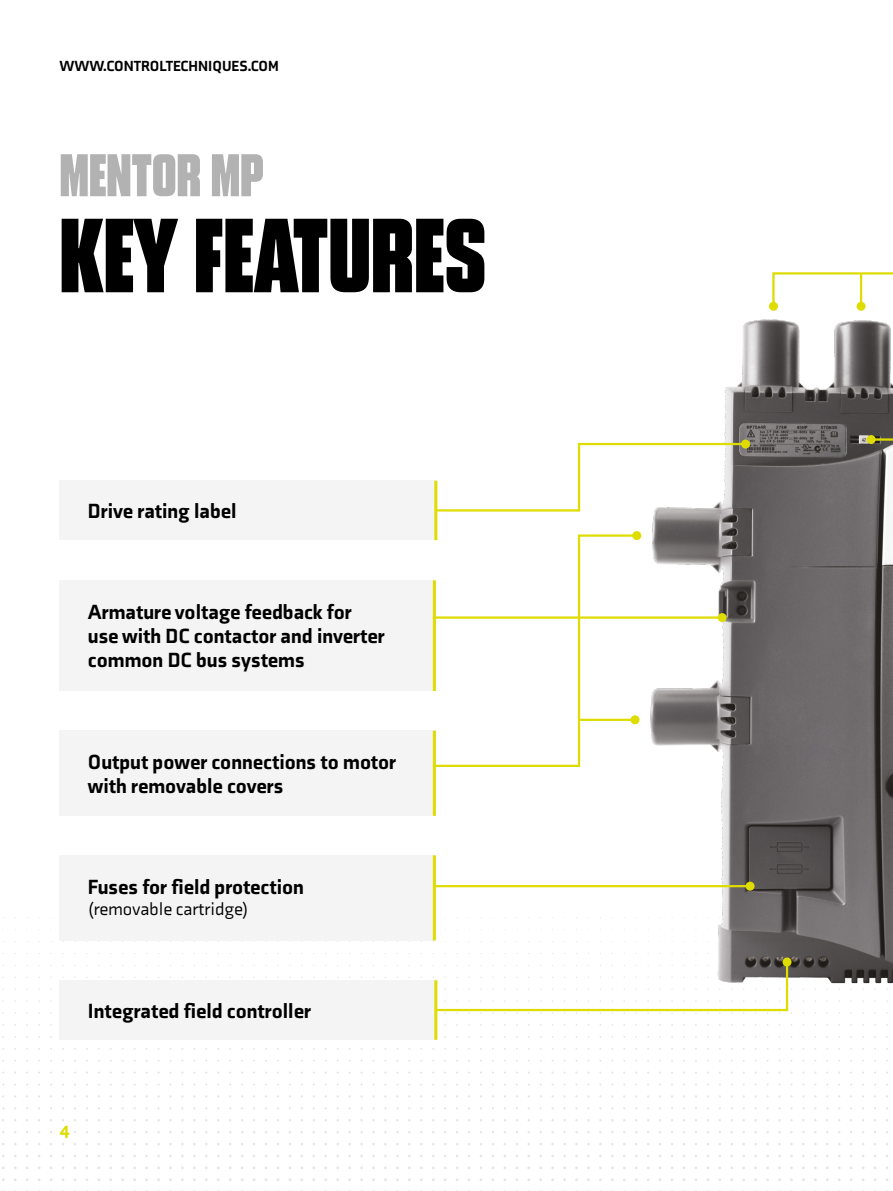
<style>
.page{position:relative;width:893px;height:1191px;background:#fff}
.page>*{position:absolute;margin:0;border:0;box-sizing:border-box;transform-origin:0 0}
.t1{font:105px "Blunt Con";color:#000}
.t2{font:60px "Blunt Con";color:#b3b2b2}
.t3{font:900 21px/24px "Axia";color:#000}
.t4{font:18px "Axia";color:#000}
.t5{font:900 18px "Axia";color:#dedc00}
.t6{font:900 15px "Axia";color:#000}
</style>
<div class="page">
<img style="left:645px;top:309px;width:248px;height:704px">
<div style="left:60px;top:580px;width:376px;height:111px;background:#f4f4f4"></div>
<div style="left:60px;top:730px;width:376px;height:86px;background:#f4f4f4"></div>
<div style="left:60px;top:855px;width:376px;height:85px;background:#f4f4f4"></div>
<div style="left:60px;top:480px;width:376px;height:60px;background:#f4f4f4"></div>
<div style="left:60px;top:980px;width:376px;height:59px;background:#f4f4f4"></div>
<hr style="left:433px;top:730px;width:3px;height:86px;background:#dedc00">
<hr style="left:433px;top:855px;width:3px;height:85px;background:#dedc00">
<hr style="left:434px;top:480px;width:3px;height:60px;background:#dedc00">
<hr style="left:434px;top:980px;width:3px;height:59px;background:#dedc00">
<svg style="left:772px;top:272px;width:121px;height:36px"></svg>
<div style="left:769px;top:302px;width:9px;height:9px;background:#dedc00;border-radius:50%"></div>
<hr style="left:860px;top:273px;width:2px;height:33px;background:#dedc00">
<div style="left:857px;top:302px;width:9px;height:9px;background:#dedc00;border-radius:50%"></div>
<svg style="left:869px;top:383px;width:24px;height:59px"></svg>
<div style="left:867px;top:435px;width:9px;height:9px;background:#dedc00;border-radius:50%"></div>
<svg style="left:434px;top:442px;width:314px;height:71px"></svg>
<div style="left:741px;top:439px;width:9px;height:9px;background:#dedc00;border-radius:50%"></div>
<svg style="left:432px;top:533px;width:207px;height:235px"></svg>
<div style="left:632px;top:531px;width:9px;height:9px;background:#dedc00;border-radius:50%"></div>
<hr style="left:433px;top:616px;width:289px;height:2px;background:#dedc00">
<div style="left:718px;top:613px;width:9px;height:9px;background:#dedc00;border-radius:50%"></div>
<hr style="left:579px;top:718px;width:56px;height:3px;background:#dedc00">
<div style="left:630px;top:715px;width:9px;height:9px;background:#dedc00;border-radius:50%"></div>
<hr style="left:434px;top:885px;width:316px;height:2px;background:#dedc00">
<div style="left:746px;top:881px;width:9px;height:9px;background:#dedc00;border-radius:50%"></div>
<svg style="left:433px;top:952px;width:356px;height:62px"></svg>
<div style="left:782px;top:957px;width:9px;height:9px;background:#dedc00;border-radius:50%"></div>
<p class="t6" style="left:60px;top:56px;width:221px">WWW.CONTROLTECHNIQUES.COM</p>
<h2 class="t2" style="left:60px;top:148px;width:206px">MENTOR MP</h2>
<h1 class="t1" style="left:60px;top:208px;width:428px">KEY FEATURES</h1>
<p class="t3" style="left:88px;top:499px;width:150px">Drive rating label</p>
<p class="t3" style="left:88px;top:599px;width:298px">Armature voltage feedback for use with DC contactor and inverter common DC bus systems</p>
<p class="t3" style="left:88px;top:750px;width:310px">Output power connections to motor with removable covers</p>
<p class="t3" style="left:88px;top:874px;width:218px">Fuses for field protection</p>
<p class="t4" style="left:88px;top:898px;width:162px">(removable cartridge)</p>
<p class="t3" style="left:88px;top:998px;width:224px">Integrated field controller</p>
<p class="t5" style="left:60px;top:1121px;width:12px">4</p>
</div>
